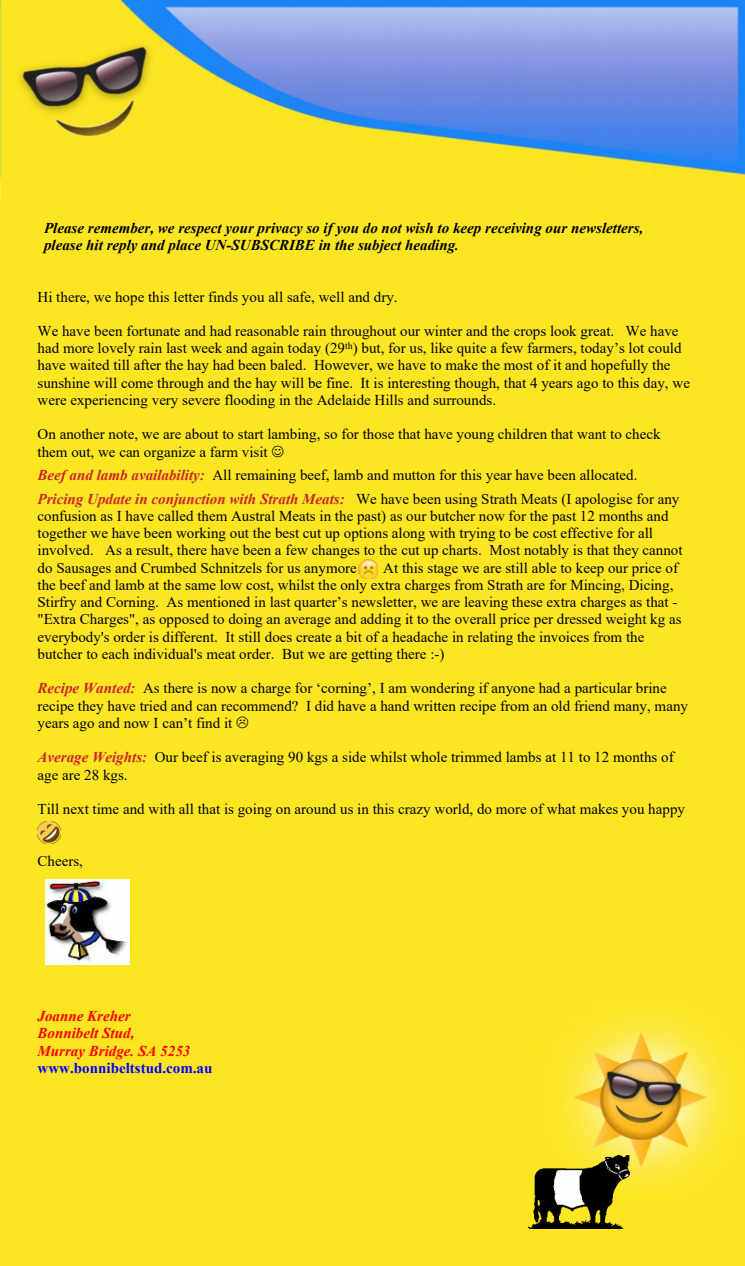
<style>
.page{position:relative;width:745px;height:1266px;background:#fff}
.page>*{position:absolute;margin:0;border:0;box-sizing:border-box;transform-origin:0 0}
.t1{font:15px/17.2px "Times New Roman";color:#000}
.t2{font:italic 700 15px/17.2px "Times New Roman";color:#000}
.t3{font:italic 700 15px/17.2px "Times New Roman";color:#f00}
.t4{font:700 15px "Times New Roman";color:#00f}
.s1{font-weight:700;font-style:italic;color:#cd232c}
</style>
<div class="page">
<div style="left:0;top:151px;width:744px;height:1115px;background:#fce622"></div>
<img style="left:560px;top:1013px;width:174px;height:175px">
<img style="left:358px;top:559px;width:19px;height:19px">
<img style="left:38px;top:821px;width:22px;height:23px">
<img style="left:0;top:0;width:744px;height:198px">
<img style="left:528px;top:1155px;width:101px;height:73px">
<img style="left:45px;top:879px;width:84px;height:85px">
<p class="t2" style="left:44px;top:220px;width:600px">Please remember, we respect your privacy so if you do not wish to keep receiving our newsletters, please hit reply and place UN-SUBSCRIBE in the subject heading.</p>
<p class="t1" style="left:38px;top:289px;width:361px">Hi there, we hope this letter finds you all safe, well and dry.</p>
<p class="t1" style="left:38px;top:324px;width:653px">We have been fortunate and had reasonable rain throughout our winter and the crops look great. We have had more lovely rain last week and again today (29<sup>th</sup>) but, for us, like quite a few farmers, today’s lot could have waited till after the hay had been baled. However, we have to make the most of it and hopefully the sunshine will come through and the hay will be fine. It is interesting though, that 4 years ago to this day, we were experiencing very severe flooding in the Adelaide Hills and surrounds.</p>
<p class="t1" style="left:38px;top:427px;width:624px">On another note, we are about to start lambing, so for those that have young children that want to check them out, we can organize a farm visit</p>
<p class="t1" style="left:38px;top:465px;width:643px;line-height:23.5px"><span class="s1">Beef and lamb availability:</span> All remaining beef, lamb and mutton for this year have been allocated.<br><span class="s1">Pricing Update in conjunction with Strath Meats:</span> We have been using Strath Meats (I apologise for any</p>
<p class="t1" style="left:38px;top:509px;width:646px">confusion as I have called them Austral Meats in the past) as our butcher now for the past 12 months and together we have been working out the best cut up options along with trying to be cost effective for all involved. As a result, there have been a few changes to the cut up charts. Most notably is that they cannot do Sausages and Crumbed Schnitzels for us anymore</p>
<p class="t1" style="left:38px;top:560px;width:645px;text-indent:345px">At this stage we are still able to keep our price of the beef and lamb at the same low cost, whilst the only extra charges from Strath are for Mincing, Dicing, Stirfry and Corning. As mentioned in last quarter’s newsletter, we are leaving these extra charges as that - "Extra Charges", as opposed to doing an average and adding it to the overall price per dressed weight kg as everybody's order is different. It still does create a bit of a headache in relating the invoices from the butcher to each individual's meat order. But we are getting there :-)</p>
<p class="t1" style="left:38px;top:681px;width:651px"><span class="s1">Recipe Wanted:</span> As there is now a charge for ‘corning’, I am wondering if anyone had a particular brine recipe they have tried and can recommend? I did have a hand written recipe from an old friend many, many years ago and now I can’t find it</p>
<p class="t1" style="left:38px;top:750px;width:637px"><span class="s1">Average Weights:</span> Our beef is averaging 90 kgs a side whilst whole trimmed lambs at 11 to 12 months of age are 28 kgs.</p>
<p class="t1" style="left:38px;top:802px;width:648px">Till next time and with all that is going on around us in this crazy world, do more of what makes you happy</p>
<p class="t1" style="left:38px;top:853px;width:47px">Cheers,</p>
<p class="t3" style="left:38px;top:1009px;width:154px">Joanne Kreher<br>Bonnibelt Stud,<br>Murray Bridge. SA 5253</p>
<p class="t4" style="left:38px;top:1062px;width:176px">www.bonnibeltstud.com.au</p>
</div>
